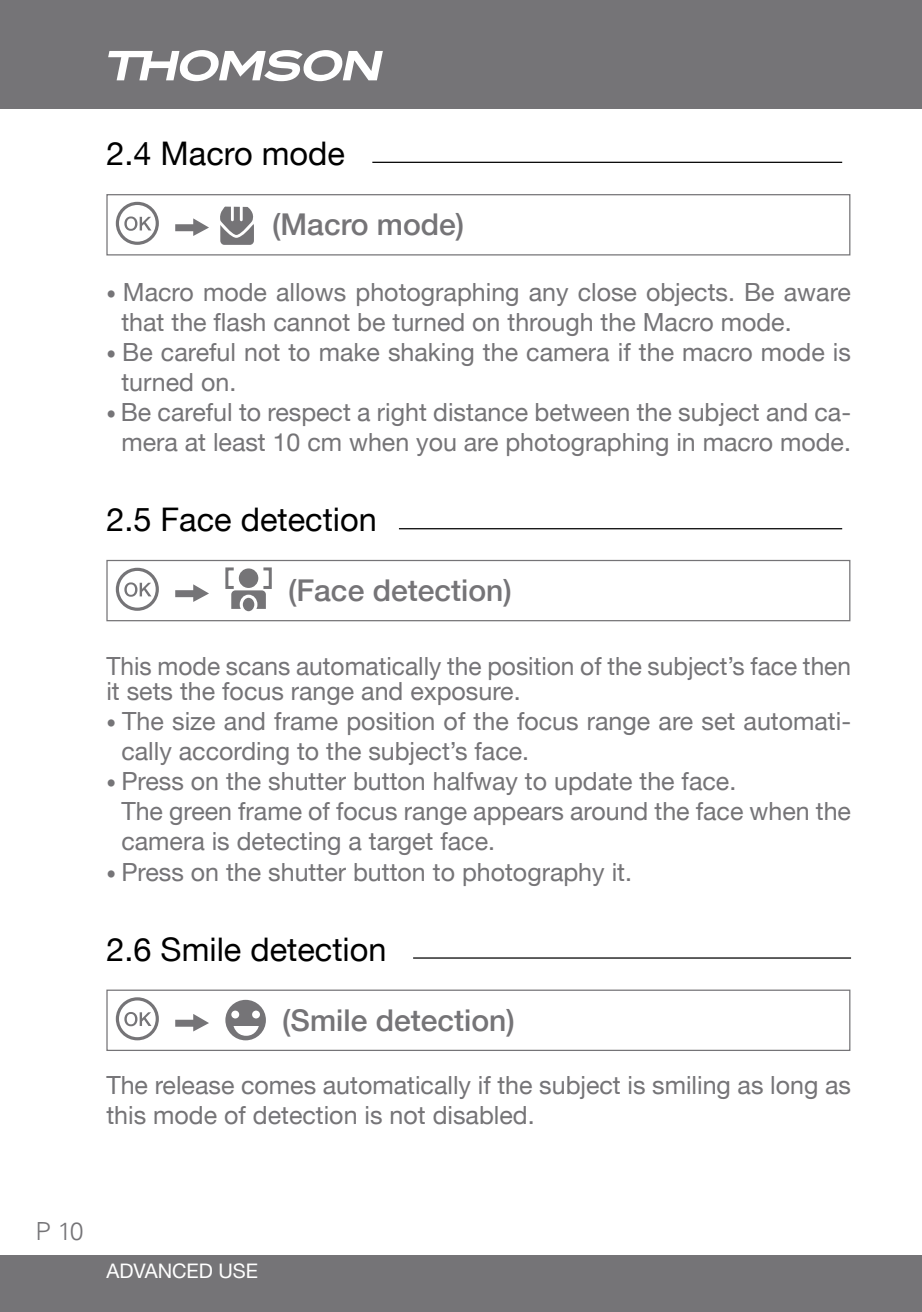
<style>
.page{position:relative;width:922px;height:1312px;background:#fff}
.page>*{position:absolute;margin:0;border:0;box-sizing:border-box;transform-origin:0 0}
.t1{font:32.5px "Helvetica Neue LT";color:#000}
.t2{font:500 30px "Helvetica Neue LT";color:#757477}
.t3{font:25px/30px "Helvetica Neue LT";color:#757477}
.t4{font:300 25px "Univers LT";color:#757477}
.t5{font:20px "Helvetica Neue LT";color:#fff}
.s1{font-size:20px}
</style>
<div class="page">
<div style="left:0;top:1254px;width:921px;height:57px;background:#757477"></div>
<div style="left:0;top:0;width:921px;height:109px;background:#757477"></div>
<svg style="left:108px;top:50px;width:275px;height:31px"></svg>
<svg style="left:117px;top:203px;width:40px;height:40px"></svg>
<div style="left:116px;top:202px;width:43px;height:43px;border:3px solid #757477;border-radius:50%"></div>
<svg style="left:124px;top:216px;width:27px;height:15px"></svg>
<svg style="left:175px;top:218px;width:34px;height:18px"></svg>
<div style="left:220px;top:222px;width:34px;height:23px;background:#757477;border-radius:4px"></div>
<svg style="left:220px;top:206px;width:34px;height:32px"></svg>
<div style="left:106px;top:194px;width:744px;height:61px;border:1px solid #757477"></div>
<svg style="left:117px;top:569px;width:40px;height:40px"></svg>
<div style="left:116px;top:567px;width:43px;height:43px;border:3px solid #757477;border-radius:50%"></div>
<svg style="left:124px;top:582px;width:27px;height:14px"></svg>
<svg style="left:175px;top:584px;width:34px;height:18px"></svg>
<svg style="left:231px;top:590px;width:35px;height:18px"></svg>
<div style="left:239px;top:568px;width:19px;height:20px;background:#757477;border-radius:50%"></div>
<div style="left:241px;top:596px;width:15px;height:16px;background:#757477;border-radius:50%"></div>
<div style="left:240px;top:594px;width:17px;height:20px;border:3px solid #fff;border-radius:50%"></div>
<div style="left:225px;top:567px;width:10px;height:22px;border:3px solid #757477"></div>
<div style="left:262px;top:567px;width:10px;height:22px;border:3px solid #757477"></div>
<div style="left:106px;top:559px;width:744px;height:62px;border:1px solid #757477"></div>
<svg style="left:117px;top:998px;width:40px;height:40px"></svg>
<div style="left:116px;top:997px;width:43px;height:43px;border:3px solid #757477;border-radius:50%"></div>
<svg style="left:124px;top:1011px;width:27px;height:15px"></svg>
<svg style="left:175px;top:1014px;width:34px;height:17px"></svg>
<div style="left:225px;top:999px;width:41px;height:41px;background:#757477;border-radius:50%"></div>
<div style="left:231px;top:1010px;width:8px;height:8px;background:#fff;border-radius:50%"></div>
<div style="left:252px;top:1010px;width:8px;height:8px;background:#fff;border-radius:50%"></div>
<svg style="left:233px;top:1026px;width:26px;height:9px"></svg>
<div style="left:106px;top:989px;width:744px;height:61px;border:1px solid #757477"></div>
<hr style="left:413px;top:957px;width:437px;height:1px;background:#000">
<hr style="left:372px;top:162px;width:470px;height:1px;background:#000">
<hr style="left:399px;top:528px;width:443px;height:1px;background:#000">
<h1 class="t1" style="left:106px;top:134px;width:240px">2.4 Macro mode</h1>
<p class="t2" style="left:272px;top:207px;width:193px">(Macro mode)</p>
<p class="t3" style="left:121px;top:276px;width:731px;text-indent:-15px"><span class="s1">•</span> Macro mode allows photographing any close objects. Be aware that the flash cannot be turned on through the Macro mode.</p>
<p class="t3" style="left:121px;top:336px;width:731px;text-indent:-15px"><span class="s1">•</span> Be careful not to make shaking the camera if the macro mode is turned on.</p>
<p class="t3" style="left:106px;top:396px;width:746px;text-align:center"><span class="s1">•</span> Be careful to respect a right distance between the subject and ca&shy;mera at least 10 cm when you are photographing in macro mode.</p>
<h1 class="t1" style="left:106px;top:500px;width:272px">2.5 Face detection</h1>
<p class="t2" style="left:288px;top:572px;width:225px">(Face detection)</p>
<p class="t3" style="left:106px;top:653px;width:746px;line-height:25px">This mode scans automatically the position of the subject’s face then it sets the focus range and exposure.</p>
<p class="t3" style="left:121px;top:706px;width:731px;text-indent:-15px"><span class="s1">•</span> The size and frame position of the focus range are set automati&shy;cally according to the subject’s face.</p>
<p class="t3" style="left:121px;top:766px;width:731px;text-indent:-15px"><span class="s1">•</span> Press on the shutter button halfway to update the face.<br>The green frame of focus range appears around the face when the camera is detecting a target face.</p>
<p class="t3" style="left:106px;top:856px;width:527px"><span class="s1">•</span> Press on the shutter button to photography it.</p>
<h1 class="t1" style="left:106px;top:929px;width:281px">2.6 Smile detection</h1>
<p class="t2" style="left:282px;top:1001px;width:234px">(Smile detection)</p>
<p class="t3" style="left:106px;top:1069px;width:746px">The release comes automatically if the subject is smiling as long as this mode of detection is not disabled.</p>
<p class="t4" style="left:35px;top:1215px;width:50px">P 10</p>
<p class="t5" style="left:106px;top:1258px;width:140px">Advanced use</p>
</div>
